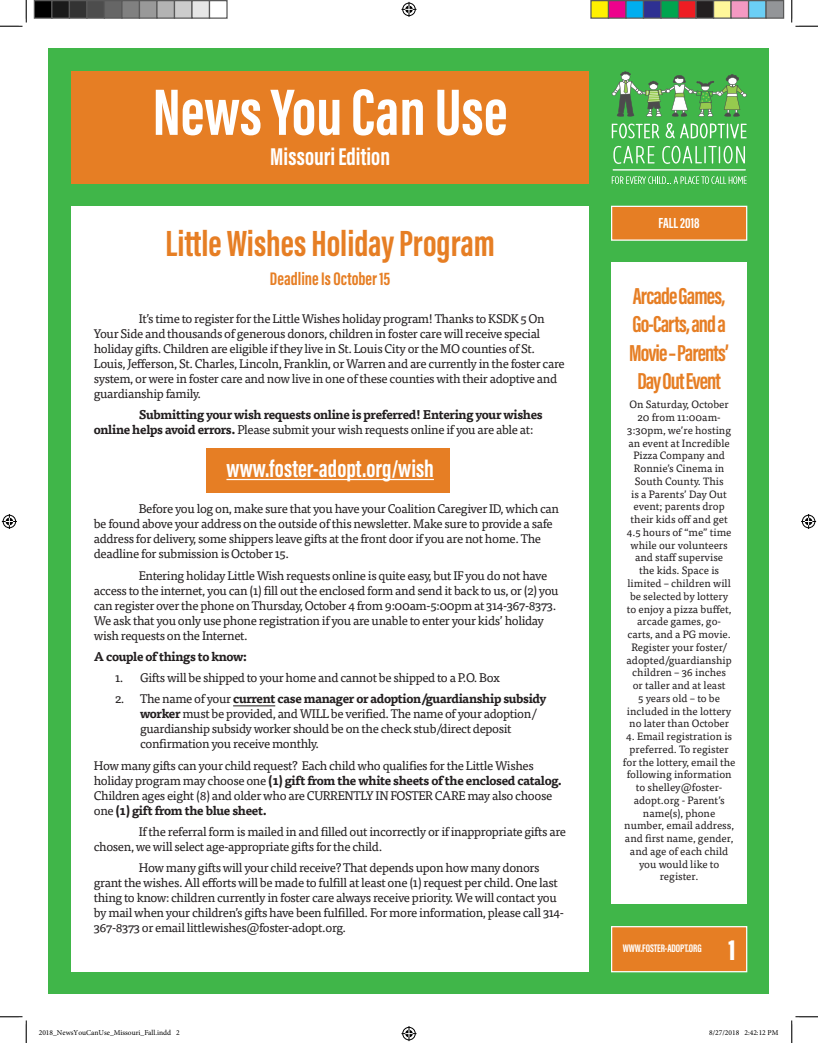
<style>
.page{position:relative;width:818px;height:1043px;background:#fff}
.page>*{position:absolute;margin:0;border:0;box-sizing:border-box;transform-origin:0 0}
.t1{font:700 67.5px "Acumin Pro Extra Cond";color:#fff}
.t2{font:700 37.5px "Acumin Pro Extra Cond";color:#e67e24}
.t3{font:900 30px "Acumin Pro Extra Cond";color:#fff}
.t4{font:700 25px "Acumin Pro Extra Cond";color:#fff}
.t5{font:700 23.75px/28.5px "Acumin Pro Extra Cond";letter-spacing:-.04em;color:#e67e24;text-align:center}
.t6{font:700 18.75px "Acumin Pro Extra Cond";color:#e67e24}
.t7{font:700 15px "Acumin Pro Extra Cond";color:#fff}
.t8{font:12.5px/15px "Tisa Pro";letter-spacing:-.03em;color:#231f20}
.t9{font:700 12.5px/15px "Tisa Pro";letter-spacing:-.03em;color:#231f20}
.t10{font:700 11.25px "Acumin Pro Extra Cond";letter-spacing:-.01em;color:#fff}
.t11{font:10.62px/12.8px "Tisa Pro";color:#231f20;text-align:center}
.t12{font:7.5px "Minion Pro";color:#000}
.s1{font-weight:400}
.s2{font-weight:700}
</style>
<div class="page">
<div style="left:49px;top:49px;width:720px;height:945px;background:#40b649"></div>
<div style="left:611px;top:926px;width:136px;height:46px;background:#e67e24;border:1px solid #fff"></div>
<div style="left:611px;top:262px;width:135px;height:642px;background:#fff"></div>
<div style="left:71px;top:71px;width:518px;height:113px;background:#e67e24"></div>
<svg style="left:611px;top:71px;width:135px;height:46px"></svg>
<svg style="left:611px;top:123px;width:48px;height:15px"></svg>
<svg style="left:665px;top:123px;width:81px;height:15px"></svg>
<svg style="left:613px;top:146px;width:41px;height:18px"></svg>
<svg style="left:662px;top:146px;width:83px;height:18px"></svg>
<hr style="left:612px;top:169px;width:133px;height:1px;background:#fff">
<svg style="left:611px;top:176px;width:135px;height:8px"></svg>
<div style="left:611px;top:206px;width:136px;height:35px;background:#e67e24;border:1px solid #fff"></div>
<div style="left:71px;top:206px;width:518px;height:765px;background:#fff"></div>
<div style="left:206px;top:448px;width:243px;height:45px;background:#e67e24"></div>
<hr style="left:226px;top:479px;width:208px;height:1px;background:#fff">
<hr style="left:233px;top:705px;width:42px;height:1px;background:#231f20">
<svg style="left:0;top:0;width:27px;height:27px"></svg>
<svg style="left:0;top:1016px;width:27px;height:26px"></svg>
<svg style="left:791px;top:0;width:27px;height:27px"></svg>
<svg style="left:791px;top:1016px;width:27px;height:26px"></svg>
<svg style="left:401px;top:2px;width:15px;height:15px"></svg>
<svg style="left:401px;top:1026px;width:15px;height:15px"></svg>
<svg style="left:2px;top:514px;width:15px;height:15px"></svg>
<svg style="left:801px;top:514px;width:15px;height:15px"></svg>
<div style="left:34px;top:1px;width:18px;height:17px;background:#000"></div>
<div style="left:34px;top:0;width:18px;height:19px;border:1px solid #595959"></div>
<div style="left:52px;top:1px;width:17px;height:17px;background:#1a1a1a"></div>
<div style="left:51px;top:0;width:19px;height:19px;border:1px solid #595959"></div>
<div style="left:69px;top:1px;width:18px;height:17px;background:#333"></div>
<div style="left:69px;top:0;width:19px;height:19px;border:1px solid #595959"></div>
<div style="left:87px;top:1px;width:17px;height:17px;background:#4d4d4d"></div>
<div style="left:86px;top:0;width:19px;height:19px;border:1px solid #595959"></div>
<div style="left:104px;top:1px;width:18px;height:17px;background:#666"></div>
<div style="left:104px;top:0;width:18px;height:19px;border:1px solid #595959"></div>
<div style="left:122px;top:1px;width:17px;height:17px;background:#808080"></div>
<div style="left:121px;top:0;width:19px;height:19px;border:1px solid #595959"></div>
<div style="left:139px;top:1px;width:18px;height:17px;background:#999"></div>
<div style="left:139px;top:0;width:19px;height:19px;border:1px solid #595959"></div>
<div style="left:157px;top:1px;width:17px;height:17px;background:#b3b3b3"></div>
<div style="left:156px;top:0;width:19px;height:19px;border:1px solid #595959"></div>
<div style="left:174px;top:1px;width:18px;height:17px;background:#ccc"></div>
<div style="left:174px;top:0;width:18px;height:19px;border:1px solid #595959"></div>
<div style="left:192px;top:1px;width:17px;height:17px;background:#e6e6e6"></div>
<div style="left:191px;top:0;width:19px;height:19px;border:1px solid #595959"></div>
<div style="left:209px;top:0;width:19px;height:19px;border:1px solid #595959"></div>
<div style="left:591px;top:1px;width:17px;height:17px;background:#fff101"></div>
<div style="left:590px;top:0;width:19px;height:19px;border:1px solid #595959"></div>
<div style="left:608px;top:1px;width:18px;height:17px;background:#ed028c"></div>
<div style="left:608px;top:0;width:18px;height:19px;border:1px solid #595959"></div>
<div style="left:626px;top:1px;width:17px;height:17px;background:#00aeef"></div>
<div style="left:625px;top:0;width:19px;height:19px;border:1px solid #595959"></div>
<div style="left:643px;top:1px;width:18px;height:17px;background:#2e3092"></div>
<div style="left:642px;top:0;width:19px;height:19px;border:1px solid #595959"></div>
<div style="left:661px;top:1px;width:17px;height:17px;background:#00a54f"></div>
<div style="left:660px;top:0;width:19px;height:19px;border:1px solid #595959"></div>
<div style="left:678px;top:1px;width:18px;height:17px;background:#ee1d23"></div>
<div style="left:678px;top:0;width:18px;height:19px;border:1px solid #595959"></div>
<div style="left:696px;top:1px;width:17px;height:17px;background:#231f20"></div>
<div style="left:695px;top:0;width:19px;height:19px;border:1px solid #595959"></div>
<div style="left:713px;top:1px;width:18px;height:17px;background:#fff79a"></div>
<div style="left:712px;top:0;width:19px;height:19px;border:1px solid #595959"></div>
<div style="left:731px;top:1px;width:17px;height:17px;background:#f499c2"></div>
<div style="left:730px;top:0;width:19px;height:19px;border:1px solid #595959"></div>
<div style="left:748px;top:1px;width:18px;height:17px;background:#6bcff6"></div>
<div style="left:748px;top:0;width:18px;height:19px;border:1px solid #595959"></div>
<div style="left:766px;top:1px;width:17px;height:17px;background:#939598"></div>
<div style="left:765px;top:0;width:19px;height:19px;border:1px solid #595959"></div>
<h1 class="t1" style="left:153px;top:71px;width:356px">News You Can Use</h1>
<h3 class="t4" style="left:270px;top:141px;width:121px">Missouri Edition</h3>
<h2 class="t2" style="left:165px;top:221px;width:331px">Little Wishes Holiday Program</h2>
<h3 class="t6" style="left:270px;top:267px;width:122px">Deadline Is October 15</h3>
<p class="t8" style="left:94px;top:310px;width:472px;text-indent:45px">It’s time to register for the Little Wishes holiday program! Thanks to KSDK 5 On Your Side and thousands of generous donors, children in foster care will receive special holiday gifts. Children are eligible if they live in St. Louis City or the MO counties of St.<br>Louis, Jefferson, St. Charles, Lincoln, Franklin, or Warren and are currently in the foster care system, or were in foster care and now live in one of these counties with their adoptive and guardianship family.</p>
<p class="t9" style="left:94px;top:407px;width:450px;text-indent:45px">Submitting your wish requests online is preferred! Entering your wishes online helps avoid errors. <span class="s1">Please submit your wish requests online if you are able at:</span></p>
<h3 class="t4" style="left:226px;top:453px;width:209px">www.foster-adopt.org/wish</h3>
<p class="t8" style="left:94px;top:500px;width:467px;text-indent:45px">Before you log on, make sure that you have your Coalition Caregiver ID, which can be found above your address on the outside of this newsletter. Make sure to provide a safe address for delivery, some shippers leave gifts at the front door if you are not home. The deadline for submission is October 15.</p>
<p class="t8" style="left:94px;top:567px;width:466px;text-indent:45px">Entering holiday Little Wish requests online is quite easy, but IF you do not have access to the internet, you can (1) fill out the enclosed form and send it back to us, or (2) you can register over the phone on Thursday, October 4 from 9:00am-5:00pm at 314-367-8373.<br>We ask that you only use phone registration if you are unable to enter your kids’ holiday wish requests on the Internet.</p>
<p class="t9" style="left:94px;top:648px;width:155px">A couple of things to know:</p>
<p class="t8" style="left:115px;top:669px;width:386px">1. Gifts will be shipped to your home and cannot be shipped to a P.O. Box</p>
<p class="t8" style="left:140px;top:690px;width:408px;text-indent:-25px">2. The name of your <span class="s2">current case manager or adoption/guardianship subsidy worker</span> must be provided, and WILL be verified. The name of your adoption/ guardianship subsidy worker should be on the check stub/direct deposit confirmation you receive monthly.</p>
<p class="t8" style="left:94px;top:757px;width:469px">How many gifts can your child request? Each child who qualifies for the Little Wishes holiday program may choose one <span class="s2">(1) gift from the white sheets of the enclosed catalog.<br></span>Children ages eight (8) and older who are CURRENTLY IN FOSTER CARE may also choose one <span class="s2">(1) gift from the blue sheet.</span></p>
<p class="t8" style="left:94px;top:823px;width:474px;text-indent:45px">If the referral form is mailed in and filled out incorrectly or if inappropriate gifts are chosen, we will select age-appropriate gifts for the child.</p>
<p class="t8" style="left:94px;top:859px;width:471px;text-indent:45px">How many gifts will your child receive? That depends upon how many donors grant the wishes. All efforts will be made to fulfill at least one (1) request per child. One last thing to know: children currently in foster care always receive priority. We will contact you by mail when your children’s gifts have been fulfilled. For more information, please call 314- 367-8373 or email littlewishes@foster-adopt.org.</p>
<p class="t7" style="left:658px;top:214px;width:42px">FALL 2018</p>
<h3 class="t5" style="left:629px;top:281px;width:101px">Arcade Games,<br>Go-Carts, and a<br>Movie – Parents’<br>Day Out Event</h3>
<p class="t11" style="left:626px;top:398px;width:107px">On Saturday, October<br>20 from 11:00am-<br>3:30pm, we’re hosting an event at Incredible<br>Pizza Company and<br>Ronnie’s Cinema in<br>South County. This<br>is a Parents’ Day Out event; parents drop their kids off and get<br>4.5 hours of “me” time while our volunteers and staff supervise the kids. Space is limited – children will be selected by lottery to enjoy a pizza buffet, arcade games, go&shy;carts, and a PG movie.<br>Register your foster/ adopted/guardianship children – 36 inches or taller and at least<br>5 years old – to be included in the lottery no later than October</p>
<p class="t11" style="left:623px;top:729px;width:114px">4. Email registration is preferred. To register for the lottery, email the following information to shelley@foster&shy;adopt.org - Parent’s name(s), phone number, email address, and first name, gender, and age of each child you would like to register.</p>
<p class="t10" style="left:622px;top:941px;width:80px">WWW.FOSTER-ADOPT.ORG</p>
<h3 class="t3" style="left:728px;top:931px;width:9px">1</h3>
<p class="t12" style="left:39px;top:1028px;width:143px">2018_NewsYouCanUse_Missouri_Fall.indd 2</p>
<p class="t12" style="left:709px;top:1028px;width:71px">8/27/2018 2:42:12 PM</p>
</div>
